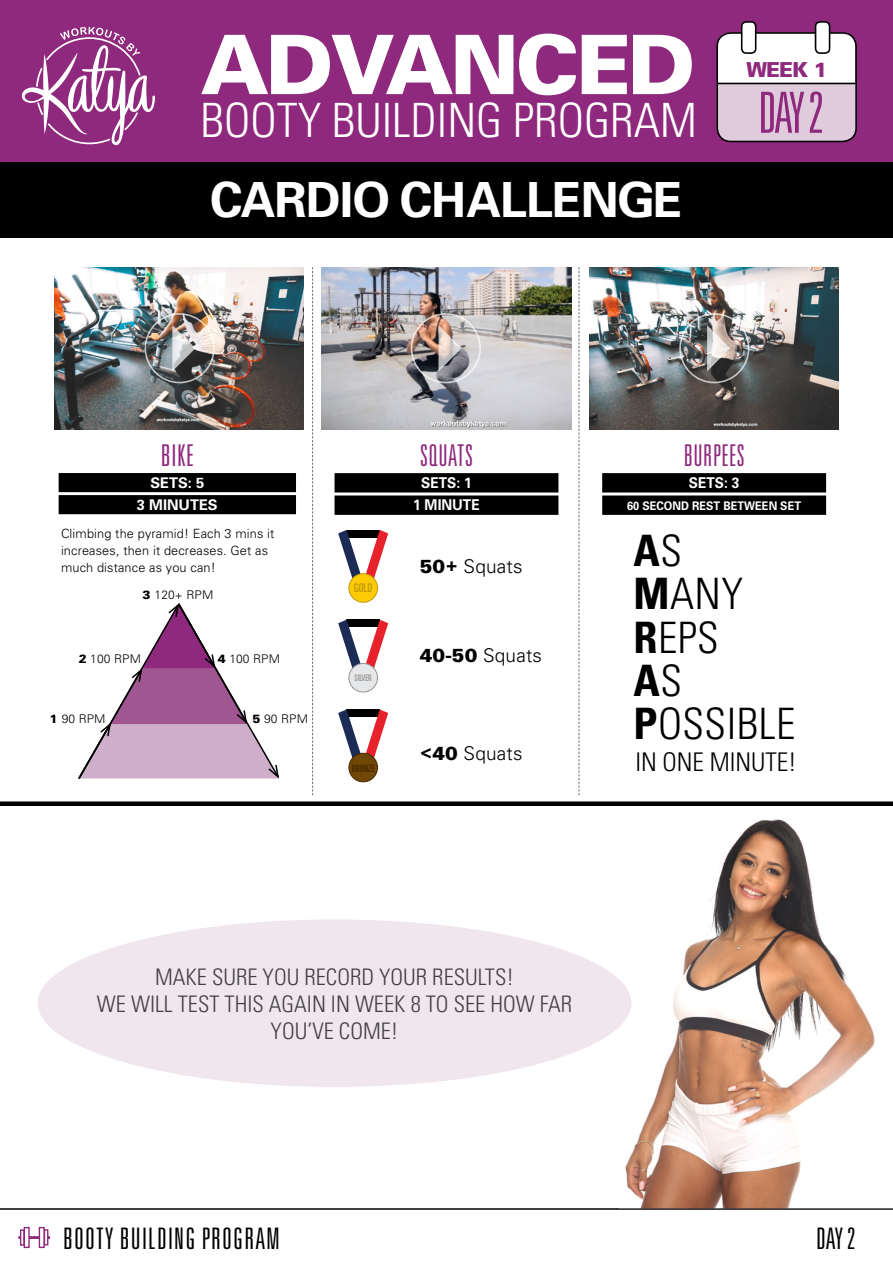
<style>
.page{position:relative;width:893px;height:1263px;background:#fff}
.page>*{position:absolute;margin:0;border:0;box-sizing:border-box;transform-origin:0 0}
.t1{font:900 82.05px "Univers";letter-spacing:-.04em;color:#fff}
.t2{font:300 ultra-condensed 56.85px "Univers";color:#8f297d}
.t3{font:700 48.45px "Univers";letter-spacing:-.02em;color:#fff}
.t4{font:300 condensed 47.25px "Univers";color:#fff}
.t5{font:300 condensed 43.35px/43.2px "Univers";letter-spacing:.01em;color:#000}
.t6{font:300 ultra-condensed 30px "Univers";letter-spacing:.02em;color:#8f297d;scale:.93 1}
.t7{font:300 ultra-condensed 30px "Univers";letter-spacing:.02em;color:#8f297d}
.t8{font:300 ultra-condensed 29.7px "Univers";letter-spacing:.04em;color:#000}
.t9{font:300 condensed 25.8px "Univers";color:#000}
.t10{font:300 condensed 22.8px/27.3px "Univers";color:#414042;text-align:center}
.t11{font:900 20.7px "Univers";color:#8f297d}
.t12{font:300 19.05px "Univers";letter-spacing:.01em;color:#000}
.t13{font:700 14.85px/22.4px "Univers";color:#fff;text-align:center;scale:.93 1}
.t14{font:700 14.7px/22px "Univers";color:#fff;text-align:center}
.t15{font:300 12.75px/17.2px "Univers";letter-spacing:.01em;color:#000}
.t16{font:ultra-condensed 12.15px "Univers";color:#bf9907}
.t17{font:300 12px "Univers";letter-spacing:.01em;color:#000}
.t18{font:700 11.85px "Univers";color:#fff;scale:.93 1}
.t19{font:ultra-condensed 10.2px "Univers";color:#462700}
.t20{font:ultra-condensed 9.15px "Univers";color:#949494}
.s1{font-weight:900}
.s2{font-weight:700}
</style>
<div class="page">
<hr style="left:0;top:1208px;width:893px;height:2px;background:#000">
<svg style="left:18px;top:1226px;width:32px;height:23px"></svg>
<div style="left:0;top:0;width:893px;height:162px;background:#8f297d"></div>
<svg style="left:22px;top:27px;width:133px;height:118px"></svg>
<svg style="left:719px;top:34px;width:138px;height:108px;background:#eadee7"></svg>
<div style="left:716px;top:32px;width:141px;height:110px;border:2px solid #000;border-radius:14px"></div>
<hr style="left:717px;top:83px;width:138px;height:1px;background:#000">
<div style="left:742px;top:22px;width:14px;height:31px;background:#fff;border-radius:5px"></div>
<div style="left:741px;top:21px;width:15px;height:33px;border:2px solid #000;border-radius:5px"></div>
<div style="left:816px;top:22px;width:14px;height:31px;background:#fff;border-radius:5px"></div>
<div style="left:815px;top:21px;width:15px;height:33px;border:2px solid #000;border-radius:5px"></div>
<div style="left:0;top:162px;width:893px;height:75px;background:#000"></div>
<img style="left:54px;top:267px;width:250px;height:162px">
<img style="left:322px;top:267px;width:249px;height:162px">
<svg style="left:312px;top:267px;width:1px;height:528px"></svg>
<svg style="left:579px;top:267px;width:1px;height:528px"></svg>
<img style="left:589px;top:267px;width:250px;height:162px">
<svg style="left:172px;top:325px;width:23px;height:46px"></svg>
<div style="left:145px;top:313px;width:70px;height:70px;border:2px solid #fff;border-radius:50%"></div>
<svg style="left:438px;top:325px;width:24px;height:46px"></svg>
<div style="left:411px;top:313px;width:70px;height:70px;border:2px solid #fff;border-radius:50%"></div>
<img style="left:619px;top:819px;width:256px;height:389px">
<svg style="left:707px;top:325px;width:23px;height:46px"></svg>
<div style="left:679px;top:313px;width:70px;height:70px;border:2px solid #fff;border-radius:50%"></div>
<div style="left:59px;top:473px;width:237px;height:19px;background:#000"></div>
<div style="left:59px;top:495px;width:237px;height:19px;background:#000"></div>
<div style="left:335px;top:473px;width:223px;height:19px;background:#000"></div>
<div style="left:335px;top:495px;width:223px;height:20px;background:#000"></div>
<div style="left:602px;top:473px;width:224px;height:19px;background:#000"></div>
<div style="left:602px;top:495px;width:224px;height:20px;background:#000"></div>
<svg style="left:338px;top:530px;width:50px;height:60px"></svg>
<div style="left:349px;top:574px;width:28px;height:28px;background:#ffcb05;border-radius:50%"></div>
<div style="left:349px;top:573px;width:29px;height:30px;border:1px solid #bf9907;border-radius:50%"></div>
<svg style="left:338px;top:620px;width:50px;height:60px"></svg>
<div style="left:349px;top:663px;width:28px;height:29px;background:#e6e7e8;border-radius:50%"></div>
<div style="left:349px;top:663px;width:29px;height:29px;border:1px solid #949494;border-radius:50%"></div>
<svg style="left:338px;top:709px;width:50px;height:61px"></svg>
<div style="left:349px;top:753px;width:28px;height:29px;background:#714705;border-radius:50%"></div>
<div style="left:349px;top:753px;width:29px;height:29px;border:1px solid #462700;border-radius:50%"></div>
<div style="left:38px;top:919px;width:593px;height:168px;background:#f0e6ee;border-radius:50%"></div>
<div style="left:0;top:801px;width:893px;height:5px;background:#000"></div>
<svg style="left:78px;top:603px;width:201px;height:176px"></svg>
<h1 class="t1" style="left:200px;top:14px;width:497px">ADVANCED</h1>
<h3 class="t4" style="left:200px;top:92px;width:498px">BOOTY BUILDING PROGRAM</h3>
<h3 class="t3" style="left:210px;top:168px;width:474px">CARDIO CHALLENGE</h3>
<h3 class="t11" style="left:746px;top:56px;width:82px">WEEK 1</h3>
<h2 class="t2" style="left:758px;top:83px;width:67px">DAY 2</h2>
<h3 class="t7" style="left:161px;top:439px;width:34px">BIKE</h3>
<p class="t14" style="left:137px;top:471px;width:82px">SETS: 5<br>3 MINUTES</p>
<p class="t15" style="left:61px;top:524px;width:215px">Climbing the pyramid! Each 3 mins it increases, then it decreases. Get as much distance as you can!</p>
<p class="t17" style="left:142px;top:587px;width:72px"><span class="s1">3</span> 120+ RPM</p>
<p class="t17" style="left:79px;top:652px;width:64px"><span class="s1">2</span> 100 RPM</p>
<p class="t17" style="left:218px;top:652px;width:64px"><span class="s1">4</span> 100 RPM</p>
<p class="t17" style="left:49px;top:711px;width:58px"><span class="s1">1</span> 90 RPM</p>
<p class="t17" style="left:253px;top:711px;width:57px"><span class="s1">5</span> 90 RPM</p>
<p class="t16" style="left:354px;top:581px;width:20px">GOLD</p>
<p class="t20" style="left:355px;top:673px;width:19px">SILVER</p>
<p class="t19" style="left:352px;top:762px;width:25px">BRONZE</p>
<h3 class="t6" style="left:420px;top:439px;width:58px">SQUATS</h3>
<p class="t13" style="left:413px;top:471px;width:73px">SETS: 1<br>1 MINUTE</p>
<h3 class="t12" style="left:420px;top:554px;width:104px"><span class="s1">50+</span> Squats</h3>
<h3 class="t12" style="left:420px;top:644px;width:124px"><span class="s1">40-50</span> Squats</h3>
<h3 class="t12" style="left:420px;top:742px;width:104px"><span class="s1">&lt;40</span> Squats</h3>
<h3 class="t6" style="left:684px;top:439px;width:67px">BURPEES</h3>
<p class="t13" style="left:689px;top:471px;width:56px">SETS: 3</p>
<p class="t18" style="left:627px;top:498px;width:189px">60 SECOND REST BETWEEN SET</p>
<h3 class="t5" style="left:633px;top:529px;width:163px"><span class="s2">A</span>S<br><span class="s2">M</span>ANY<br><span class="s2">R</span>EPS<br><span class="s2">A</span>S<br><span class="s2">P</span>OSSIBLE</h3>
<h3 class="t9" style="left:635px;top:746px;width:163px">IN ONE MINUTE!</h3>
<h3 class="t10" style="left:97px;top:963px;width:477px">MAKE SURE YOU RECORD YOUR RESULTS!<br>WE WILL TEST THIS AGAIN IN WEEK 8 TO SEE HOW FAR<br>YOU’VE COME!</h3>
<h3 class="t8" style="left:63px;top:1223px;width:218px">BOOTY BUILDING PROGRAM</h3>
<h3 class="t8" style="left:816px;top:1223px;width:41px">DAY 2</h3>
</div>
